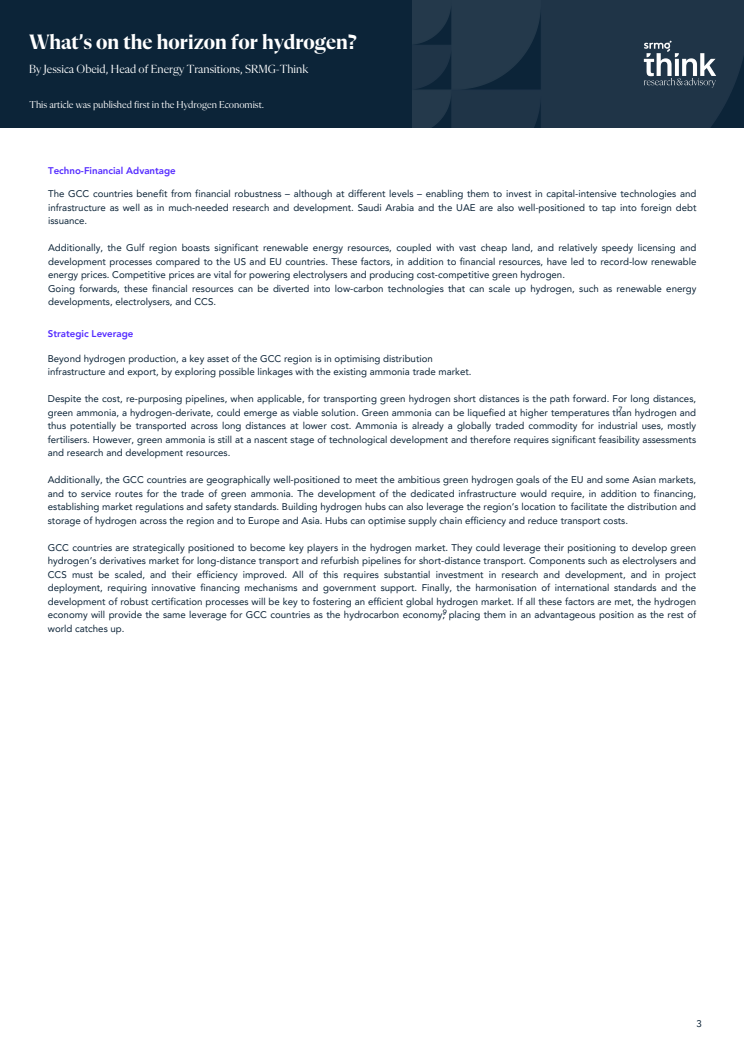
<style>
.page{position:relative;width:744px;height:1053px;background:#fff}
.page>*{position:absolute;margin:0;border:0;box-sizing:border-box;transform-origin:0 0}
.t1{font:700 21.2px "Flecha M";color:#fff}
.t2{font:12px "Flecha M";color:#fff}
.t3{font:10.2px "Flecha M";color:#fff}
.t4{font:9.72px/13.5px "Avenir LT Pro";color:#0c2438;text-align:justify}
.t5{font:800 9.72px "Avenir LT Pro";color:#542bff}
.t6{font:7.6px "Avenir LT Pro";color:#0c2438}
</style>
<div class="page">
<div style="left:0;top:0;width:744px;height:128px;background:#0c2438"></div>
<img style="left:413px;top:1px;width:331px;height:127px">
<img style="left:632px;top:29px;width:95px;height:71px">
<p class="t1" style="left:29px;top:32px;width:329px">What’s on the horizon for hydrogen?</p>
<p class="t2" style="left:29px;top:63px;width:281px">By Jessica Obeid, Head of Energy Transitions, SRMG-Think</p>
<p class="t3" style="left:30px;top:100px;width:236px">This article was published first in the Hydrogen Economist.</p>
<h2 class="t5" style="left:48px;top:166px;width:129px">Techno-Financial Advantage</h2>
<p class="t4" style="left:48px;top:188px;width:650px">The GCC countries benefit from financial robustness – although at different levels – enabling them to invest in capital-intensive technologies and infrastructure as well as in much-needed research and development. Saudi Arabia and the UAE are also well-positioned to tap into foreign debt issuance.</p>
<h3 class="t4" style="left:48px;top:242px;width:650px">Additionally, the Gulf region boasts significant renewable energy resources, coupled with vast cheap land, and relatively speedy licensing and development processes compared to the US and EU countries. These factors, in addition to financial resources, have led to record-low renewable energy prices. Competitive prices are vital for powering electrolysers and producing cost-competitive green hydrogen.</h3>
<p class="t4" style="left:48px;top:282px;width:650px">Going forwards, these financial resources can be diverted into low-carbon technologies that can scale up hydrogen, such as renewable energy developments, electrolysers, and CCS.</p>
<p class="t5" style="left:48px;top:330px;width:87px">Strategic Leverage</p>
<p class="t4" style="left:48px;top:352px;width:387px">Beyond hydrogen production, a key asset of the GCC region is in optimising distribution</p>
<h3 class="t4" style="left:48px;top:366px;width:425px">infrastructure and export, by exploring possible linkages with the existing ammonia trade market.</h3>
<p class="t4" style="left:48px;top:393px;width:650px">Despite the cost, re-purposing pipelines, when applicable, for transporting green hydrogen short distances is the path forward. For long distances, green ammonia, a hydrogen-derivate, could emerge as viable solution. Green ammonia can be liquefied at higher temperatures than hydrogen and thus potentially be transported across long distances at lower cost. Ammonia is already a globally traded commodity for industrial uses, mostly fertilisers. However, green ammonia is still at a nascent stage of technological development and therefore requires significant feasibility assessments and research and development resources.</p>
<p class="t4" style="left:48px;top:474px;width:650px">Additionally, the GCC countries are geographically well-positioned to meet the ambitious green hydrogen goals of the EU and some Asian markets, and to service routes for the trade of green ammonia. The development of the dedicated infrastructure would require, in addition to financing, establishing market regulations and safety standards. Building hydrogen hubs can also leverage the region’s location to facilitate the distribution and storage of hydrogen across the region and to Europe and Asia. Hubs can optimise supply chain efficiency and reduce transport costs.</p>
<p class="t4" style="left:48px;top:541px;width:650px">GCC countries are strategically positioned to become key players in the hydrogen market. They could leverage their positioning to develop green hydrogen’s derivatives market for long-distance transport and refurbish pipelines for short-distance transport. Components such as electrolysers and CCS must be scaled, and their efficiency improved. All of this requires substantial investment in research and development, and in project deployment, requiring innovative financing mechanisms and government support. Finally, the harmonisation of international standards and the development of robust certification processes will be key to fostering an efficient global hydrogen market. If all these factors are met, the hydrogen economy will provide the same leverage for GCC countries as the hydrocarbon economy; placing them in an advantageous position as the rest of world catches up.</p>
<p class="t6" style="left:618px;top:406px;width:6px">7</p>
<h1 class="t6" style="left:443px;top:609px;width:6px">9</h1>
<p class="t4" style="left:696px;top:1017px;width:7px">3</p>
</div>
